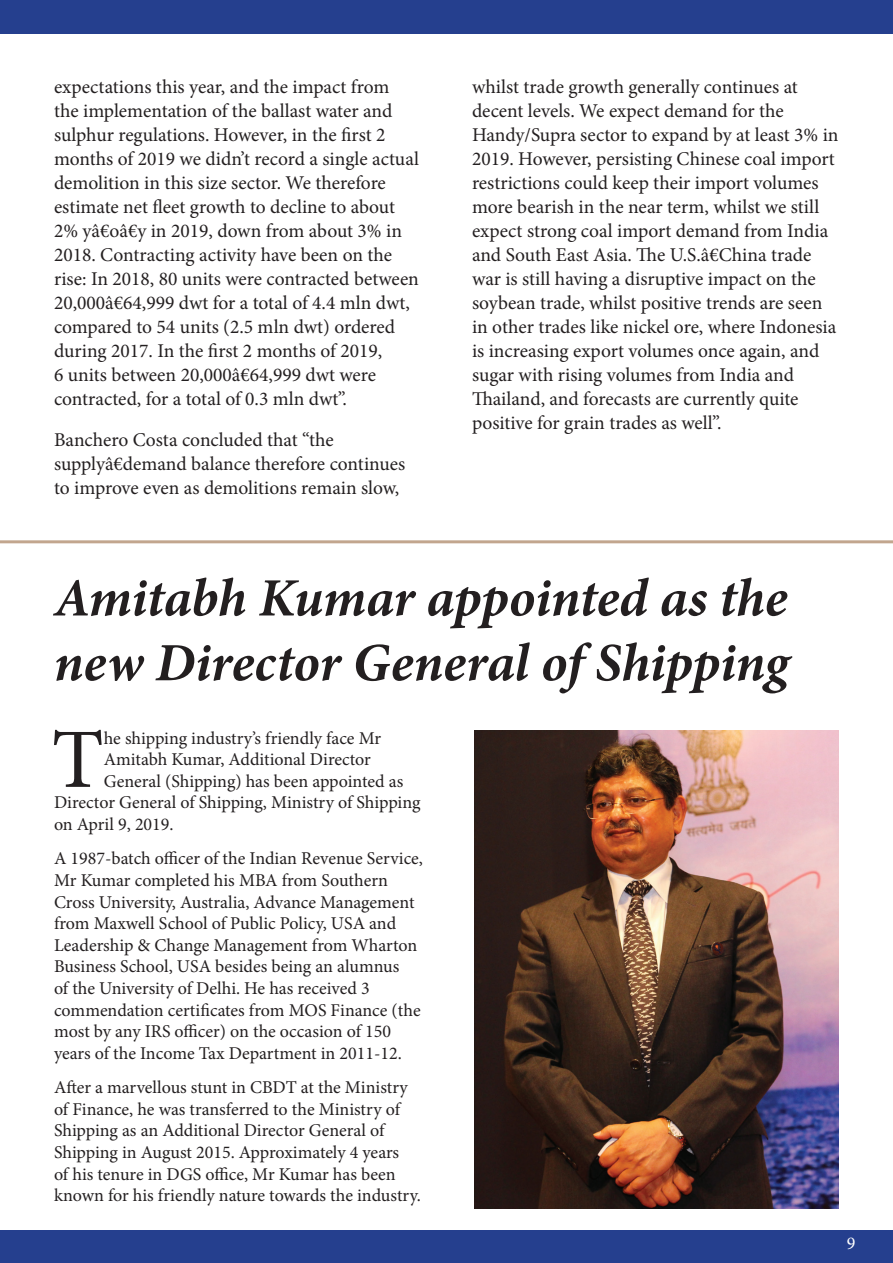
<style>
.page{position:relative;width:893px;height:1263px;background:#fff}
.page>*{position:absolute;margin:0;border:0;box-sizing:border-box;transform-origin:0 0}
.t1{font:84.45px "Minion Pro";color:#231f20}
.t2{font:italic 700 54px/64.8px "Minion Pro";letter-spacing:-.005em;color:#231f20}
.t3{font:19.5px/24px "Minion Pro";color:#231f20}
.t4{font:18px/21.6px "Minion Pro";letter-spacing:-.005em;color:#231f20}
.t5{font:18px "Minion Pro";color:#fff}
</style>
<div class="page">
<div style="left:0;top:0;width:893px;height:33px;background:#253f8e"></div>
<div style="left:0;top:1230px;width:893px;height:33px;background:#253f8e"></div>
<img style="left:474px;top:730px;width:365px;height:479px">
<hr style="left:0;top:540px;width:893px;height:3px;background:#c2a68e">
<p class="t3" style="left:54px;top:75px;width:366px">expectations this year, and the impact from the implementation of the ballast water and sulphur regulations. However, in the first 2 months of 2019 we didn’t record a single actual demolition in this size sector. We therefore estimate net fleet growth to decline to about 2% yâ€oâ€y in 2019, down from about 3% in 2018. Contracting activity have been on the rise: In 2018, 80 units were contracted between 20,000â€64,999 dwt for a total of 4.4 mln dwt, compared to 54 units (2.5 mln dwt) ordered during 2017. In the first 2 months of 2019,<br>6 units between 20,000â€64,999 dwt were contracted, for a total of 0.3 mln dwt”.</p>
<p class="t3" style="left:54px;top:428px;width:353px">Banchero Costa concluded that “the supplyâ€demand balance therefore continues to improve even as demolitions remain slow,</p>
<p class="t3" style="left:472px;top:75px;width:368px">whilst trade growth generally continues at decent levels. We expect demand for the Handy/Supra sector to expand by at least 3% in 2019. However, persisting Chinese coal import restrictions could keep their import volumes more bearish in the near term, whilst we still expect strong coal import demand from India and South East Asia. The U.S.â€China trade war is still having a disruptive impact on the soybean trade, whilst positive trends are seen in other trades like nickel ore, where Indonesia is increasing export volumes once again, and sugar with rising volumes from India and Thailand, and forecasts are currently quite positive for grain trades as well”.</p>
<h2 class="t2" style="left:54px;top:565px;width:736px">Amitabh Kumar appointed as the new Director General of Shipping</h2>
<h1 class="t1" style="left:52px;top:703px;width:54px">T</h1>
<p class="t4" style="left:104px;top:727px;width:279px">he shipping industry’s friendly face Mr</p>
<p class="t4" style="left:104px;top:749px;width:269px">Amitabh Kumar, Additional Director</p>
<p class="t4" style="left:104px;top:770px;width:301px">General (Shipping) has been appointed as</p>
<p class="t4" style="left:54px;top:792px;width:368px">Director General of Shipping, Ministry of Shipping</p>
<p class="t4" style="left:54px;top:814px;width:121px">on April 9, 2019.</p>
<p class="t4" style="left:54px;top:848px;width:370px">A 1987-batch officer of the Indian Revenue Service, Mr Kumar completed his MBA from Southern Cross University, Australia, Advance Management from Maxwell School of Public Policy, USA and Leadership &amp; Change Management from Wharton Business School, USA besides being an alumnus<br>of the University of Delhi. He has received 3 commendation certificates from MOS Finance (the most by any IRS officer) on the occasion of 150 years of the Income Tax Department in 2011-12.</p>
<p class="t4" style="left:54px;top:1077px;width:368px">After a marvellous stunt in CBDT at the Ministry of Finance, he was transferred to the Ministry of Shipping as an Additional Director General of Shipping in August 2015. Approximately 4 years<br>of his tenure in DGS office, Mr Kumar has been known for his friendly nature towards the industry.</p>
<p class="t5" style="left:847px;top:1231px;width:10px">9</p>
</div>
